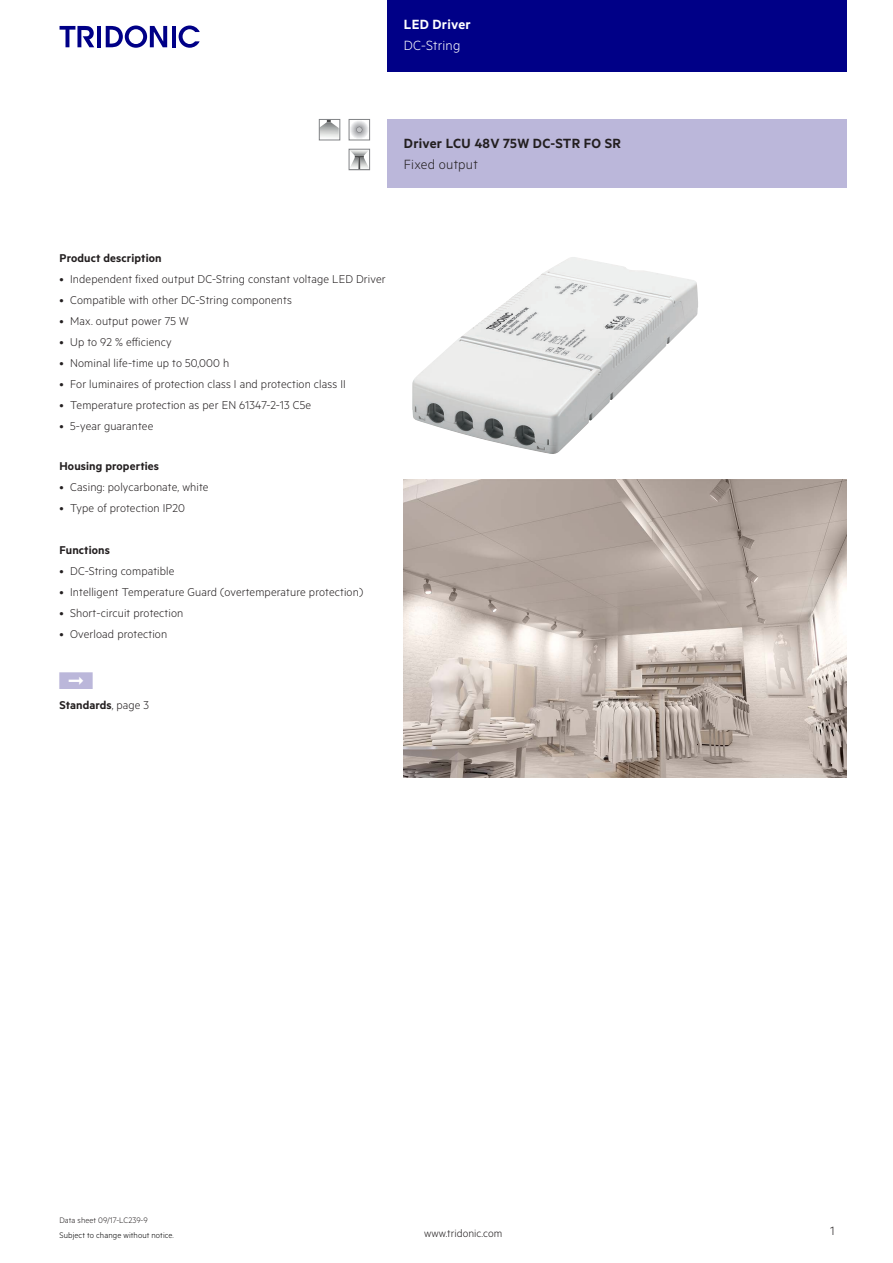
<style>
.page{position:relative;width:893px;height:1263px;background:#fff}
.page>*{position:absolute;margin:0;border:0;box-sizing:border-box;transform-origin:0 0}
.t1{font:15px "Tridonic Metric Print Semi";letter-spacing:.015em;color:#231f20}
.t2{font:15px "Tridonic Metric Print Light";letter-spacing:.015em;color:#231f20}
.t3{font:15px "Tridonic Metric Print Semi";letter-spacing:.015em;color:#fff}
.t4{font:15px "Tridonic Metric Print Light";letter-spacing:.015em;color:#fff}
.t5{font:13.5px "Tridonic Metric Print Light";color:#231f20}
.t6{font:12.75px "Tridonic Metric Print Light";letter-spacing:.01em;color:#231f20}
.t7{font:12.75px "Tridonic Metric Print Semi";letter-spacing:.01em;color:#231f20}
.t8{font:12px "Tridonic Metric Print Light";letter-spacing:.005em;color:#231f20}
.t9{font:9px "Tridonic Metric Print Light";letter-spacing:.01em;color:#000}
.t10{font:9px "Tridonic Metric Print Light";letter-spacing:.005em;color:#231f20}
.s1{font-family:"Tridonic Metric Print Light"}
</style>
<div class="page">
<div style="left:387px;top:0;width:459px;height:72px;background:#000087"></div>
<hr style="left:97px;top:26px;width:4px;height:21px;background:#000087">
<svg style="left:106px;top:26px;width:61px;height:22px"></svg>
<hr style="left:172px;top:26px;width:3px;height:21px;background:#000087">
<svg style="left:179px;top:26px;width:21px;height:22px"></svg>
<svg style="left:60px;top:26px;width:34px;height:21px"></svg>
<div style="left:387px;top:119px;width:459px;height:68px;background:#bbb7da"></div>
<img style="left:412px;top:257px;width:286px;height:197px">
<img style="left:404px;top:480px;width:442px;height:297px">
<svg style="left:319px;top:121px;width:20px;height:20px"></svg>
<div style="left:319px;top:119px;width:21px;height:21px;border:1px solid #808285"></div>
<div style="left:350px;top:121px;width:18px;height:18px;background:#f0f0f1;border-radius:50%"></div>
<div style="left:351px;top:121px;width:17px;height:17px;background:#e7e8e9;border-radius:50%"></div>
<div style="left:351px;top:122px;width:16px;height:16px;background:#e1e2e4;border-radius:50%"></div>
<div style="left:352px;top:122px;width:15px;height:15px;background:#d8d9db;border-radius:50%"></div>
<div style="left:352px;top:123px;width:14px;height:14px;background:#d3d4d6;border-radius:50%"></div>
<div style="left:353px;top:123px;width:13px;height:13px;background:#d4d5d7;border-radius:50%"></div>
<div style="left:353px;top:124px;width:12px;height:12px;background:#c6c7c9;border-radius:50%"></div>
<div style="left:354px;top:124px;width:11px;height:11px;background:#bebfc2;border-radius:50%"></div>
<div style="left:354px;top:125px;width:10px;height:10px;background:#bbbcbf;border-radius:50%"></div>
<div style="left:355px;top:125px;width:9px;height:9px;background:#adaeb2;border-radius:50%"></div>
<div style="left:356px;top:126px;width:7px;height:7px;background:#9d9ea1;border-radius:50%"></div>
<svg style="left:356px;top:127px;width:6px;height:6px"></svg>
<div style="left:349px;top:119px;width:21px;height:21px;border:1px solid #808285"></div>
<svg style="left:351px;top:151px;width:17px;height:17px"></svg>
<div style="left:349px;top:149px;width:21px;height:21px;border:1px solid #808285"></div>
<p class="t3" style="left:404px;top:15px;width:68px">LED Driver</p>
<p class="t4" style="left:404px;top:37px;width:58px">DC-String</p>
<p class="t1" style="left:404px;top:134px;width:218px">Driver LCU 48V 75W DC-STR FO SR</p>
<p class="t2" style="left:404px;top:156px;width:75px">Fixed output</p>
<p class="t7" style="left:60px;top:250px;width:104px">Product description</p>
<p class="t6" style="left:60px;top:271px;width:328px">• Independent fixed output DC-String constant voltage LED Driver</p>
<p class="t6" style="left:60px;top:292px;width:234px">• Compatible with other DC-String components</p>
<p class="t6" style="left:60px;top:313px;width:131px">• Max. output power 75 W</p>
<p class="t6" style="left:60px;top:334px;width:114px">• Up to 92 % efficiency</p>
<p class="t6" style="left:60px;top:355px;width:171px">• Nominal life-time up to 50,000 h</p>
<p class="t6" style="left:60px;top:376px;width:288px">• For luminaires of protection class I and protection class II</p>
<p class="t6" style="left:60px;top:397px;width:253px">• Temperature protection as per EN 61347-2-13 C5e</p>
<p class="t6" style="left:60px;top:418px;width:95px">• 5-year guarantee</p>
<p class="t7" style="left:60px;top:458px;width:101px">Housing properties</p>
<p class="t6" style="left:60px;top:479px;width:150px">• Casing: polycarbonate, white</p>
<p class="t6" style="left:60px;top:500px;width:127px">• Type of protection IP20</p>
<p class="t7" style="left:60px;top:543px;width:52px">Functions</p>
<p class="t6" style="left:60px;top:564px;width:116px">• DC-String compatible</p>
<p class="t6" style="left:60px;top:585px;width:305px">• Intelligent Temperature Guard (overtemperature protection)</p>
<p class="t6" style="left:60px;top:606px;width:125px">• Short-circuit protection</p>
<p class="t6" style="left:60px;top:627px;width:109px">• Overload protection</p>
<p class="t7" style="left:60px;top:698px;width:91px">Standards<span class="s1">, page 3</span></p>
<p class="t10" style="left:60px;top:1215px;width:90px">Data sheet 09/17-LC239-9</p>
<p class="t9" style="left:60px;top:1229px;width:116px">Subject to change without notice.</p>
<p class="t8" style="left:424px;top:1227px;width:80px">www.tridonic.com</p>
<p class="t5" style="left:830px;top:1223px;width:6px">1</p>
</div>
